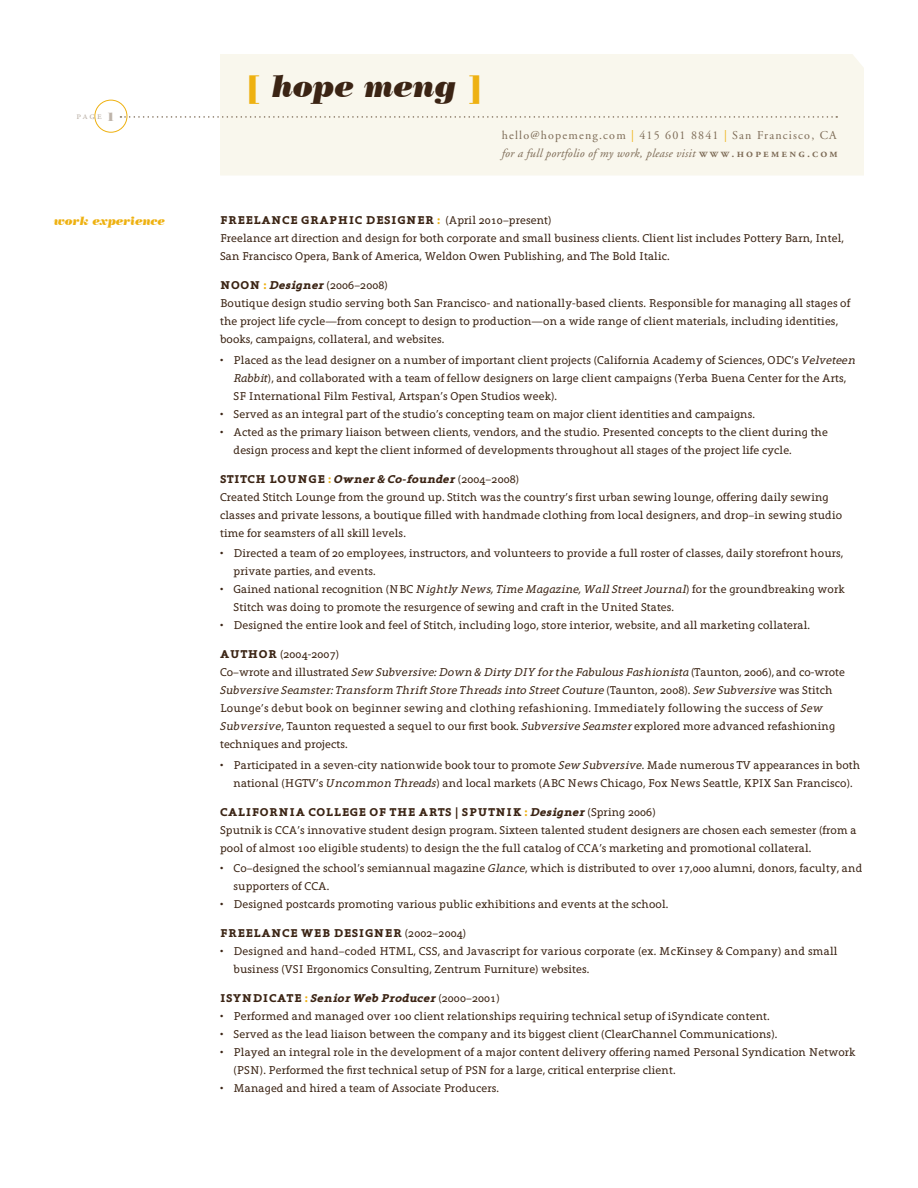
<style>
.page{position:relative;width:918px;height:1188px;background:#fff}
.page>*{position:absolute;margin:0;border:0;box-sizing:border-box;transform-origin:0 0}
.t1{font:italic 31.5px "Poster Bodoni BT";color:#3b2414}
.t2{font:12px/18px "Adobe Garamond";letter-spacing:.1em;color:#7c6a55}
.t3{font:italic 12px "Poster Bodoni BT";color:#eeb111}
.t4{font:11.7px/18px "Grandesign Neue Serif";letter-spacing:.01em;color:#3b2414}
.t5{font:700 11.7px "Grandesign Neue Serif";letter-spacing:.05em;color:#3b2414}
.t6{font:italic 700 11.7px "Grandesign Neue Serif";letter-spacing:.01em;color:#3b2414}
.t7{font:10.5px "Adobe Garamond Exp";color:#beb4aa}
.s1{font-family:"Poster Bodoni BT";font-size:12px}
.s2{font-style:normal;color:#eeb111}
.s3{color:#eeb111}
.s4{font-style:italic}
.s5{font-family:"Adobe Garamond Exp";font-weight:600}
.s6{font-weight:700}
.s7{font-weight:700;color:#eeb111}
.s8{font-weight:700;font-style:italic}
.s9{font-style:normal}
.s10{font-weight:400;font-style:normal}
</style>
<div class="page">
<div style="left:220px;top:54px;width:644px;height:121px;background:#f9f7ed"></div>
<svg style="left:120px;top:116px;width:717px;height:2px"></svg>
<div style="left:95px;top:100px;width:32px;height:32px;border:1px solid #eeb111;border-radius:50%"></div>
<p class="t7" style="left:76px;top:112px;width:40px">page <span class="s1">1</span></p>
<p class="t3" style="left:54px;top:214px;width:113px">work experience</p>
<h1 class="t1" style="left:247px;top:67px;width:237px"><span class="s2">[</span> hope meng <span class="s2">]</span></h1>
<p class="t2" style="left:502px;top:126px;width:338px">hello@hopemeng.com <span class="s3">|</span> 415 601 8841 <span class="s3">|</span> San Francisco, CA <span class="s4">for a full portfolio of my work, please visit</span> <span class="s5">w w w. h o pe m e n g . co m</span></p>
<p class="t4" style="left:220px;top:212px;width:625px"><span class="s6">FREELANCE GRAPHIC DESIGNER</span> <span class="s7">:</span> (April 2010–present)<br>Freelance art direction and design for both corporate and small business clients. Client list includes Pottery Barn, Intel,<br>San Francisco Opera, Bank of America, Weldon Owen Publishing, and The Bold Italic.</p>
<p class="t4" style="left:220px;top:276px;width:632px"><span class="s6">NOON</span> <span class="s7">:</span> <span class="s8">Designer</span> (2006–2008)<br>Boutique design studio serving both San Francisco- and nationally-based clients. Responsible for managing all stages of the project life cycle—from concept to design to production—on a wide range of client materials, including identities, books, campaigns, collateral, and websites.</p>
<p class="t4" style="left:234px;top:351px;width:624px;text-indent:-13px">• Placed as the lead designer on a number of important client projects (California Academy of Sciences, ODC’s <span class="s4">Velveteen<br>Rabbit</span>), and collaborated with a team of fellow designers on large client campaigns (Yerba Buena Center for the Arts,<br>SF International Film Festival, Artspan’s Open Studios week).</p>
<p class="t4" style="left:220px;top:405px;width:536px">• Served as an integral part of the studio’s concepting team on major client identities and campaigns.</p>
<p class="t4" style="left:234px;top:423px;width:596px;text-indent:-14px">• Acted as the primary liaison between clients, vendors, and the studio. Presented concepts to the client during the design process and kept the client informed of developments throughout all stages of the project life cycle.</p>
<p class="t5" style="left:220px;top:472px;width:88px">STITCH LOUNGE</p>
<p class="t4" style="left:220px;top:470px;width:624px;text-indent:108px"><span class="s7">:</span> <span class="s8">Owner &amp; Co-founder</span> (2004–2008)<br>Created Stitch Lounge from the ground up. Stitch was the country’s first urban sewing lounge, offering daily sewing classes and private lessons, a boutique filled with handmade clothing from local designers, and drop–in sewing studio time for seamsters of all skill levels.</p>
<p class="t4" style="left:234px;top:545px;width:611px;text-indent:-13px">• Directed a team of 20 employees, instructors, and volunteers to provide a full roster of classes, daily storefront hours, private parties, and events.</p>
<p class="t4" style="left:234px;top:581px;width:613px;text-indent:-13px">• Gained national recognition (NBC <span class="s4">Nightly News, Time Magazine, Wall Street Journal</span>) for the groundbreaking work<br>Stitch was doing to promote the resurgence of sewing and craft in the United States.</p>
<p class="t4" style="left:220px;top:617px;width:591px">• Designed the entire look and feel of Stitch, including logo, store interior, website, and all marketing collateral.</p>
<p class="t4" style="left:220px;top:645px;width:626px"><span class="s6">AUT HOR</span> (2004-2007)<br>Co–wrote and illustrated <span class="s4">Sew Subversive: Down &amp; Dirty DIY for the Fabulous Fashionista</span> (Taunton, 2006), and co-wrote <span class="s4">Subversive Seamster: Transform Thrift Store Threads into Street Couture</span> (Taunton, 2008). <span class="s4">Sew Subversive</span> was Stitch Lounge’s debut book on beginner sewing and clothing refashioning. Immediately following the success of <span class="s4">Sew Subversive</span>, Taunton requested a sequel to our first book. <span class="s4">Subversive Seamster</span> explored more advanced refashioning techniques and projects.</p>
<p class="t4" style="left:220px;top:756px;width:642px;text-align:center">• Participated in a seven-city nationwide book tour to promote <span class="s4">Sew Subversive.</span> Made numerous TV appearances in both national (HGTV’s <span class="s4">Uncommon Threads</span>) and local markets (ABC News Chicago, Fox News Seattle, KPIX San Francisco).</p>
<p class="t5" style="left:220px;top:805px;width:17px">CALIF</p>
<p class="t5" style="left:260px;top:805px;width:19px">ORNIA</p>
<p class="t5" style="left:309px;top:805px;width:27px">COLLEGE</p>
<p class="t4" style="left:220px;top:803px;width:638px;text-indent:150px"><span class="s6">OF THE ARTS | SP UTNI K</span> <span class="s7">:</span> <span class="s8">Designer</span> (Spring 2006)<br>Sputnik is CCA’s innovative student design program. Sixteen talented student designers are chosen each semester (from a pool of almost 100 eligible students) to design the the full catalog of CCA’s marketing and promotional collateral.</p>
<p class="t4" style="left:234px;top:860px;width:630px;text-indent:-13px">• Co–designed the school’s semiannual magazine <span class="s4">Glance</span>, which is distributed to over 17,000 alumni, donors, faculty, and supporters of CCA.</p>
<p class="t4" style="left:220px;top:896px;width:450px">• Designed postcards promoting various public exhibitions and events at the school.</p>
<p class="t5" style="left:220px;top:927px;width:18px">FREELANCE</p>
<p class="t5" style="left:301px;top:927px;width:52px">WEB DESIGNER</p>
<p class="t4" style="left:405px;top:924px;width:63px">(2002–2004)</p>
<p class="t4" style="left:234px;top:942px;width:606px;text-indent:-13px">• Designed and hand–coded HTML, CSS, and Javascript for various corporate (ex. McKinsey &amp; Company) and small business (VSI Ergonomics Consulting, Zentrum Furniture) websites.</p>
<p class="t5" style="left:220px;top:991px;width:32px">ISYNDICA</p>
<p class="t6" style="left:287px;top:991px;width:214px"><span class="s9">TE</span> <span class="s2">:</span> Senior Web Producer <span class="s10">(2000–2001)</span></p>
<p class="t4" style="left:220px;top:1007px;width:551px">• Performed and managed over 100 client relationships requiring technical setup of iSyndicate content.</p>
<p class="t4" style="left:220px;top:1025px;width:559px">• Served as the lead liaison between the company and its biggest client (ClearChannel Communications).</p>
<p class="t4" style="left:234px;top:1043px;width:623px;text-indent:-13px">• Played an integral role in the development of a major content delivery offering named Personal Syndication Network (PSN). Performed the first technical setup of PSN for a large, critical enterprise client.</p>
<p class="t4" style="left:220px;top:1079px;width:280px">• Managed and hired a team of Associate Producers.</p>
</div>
